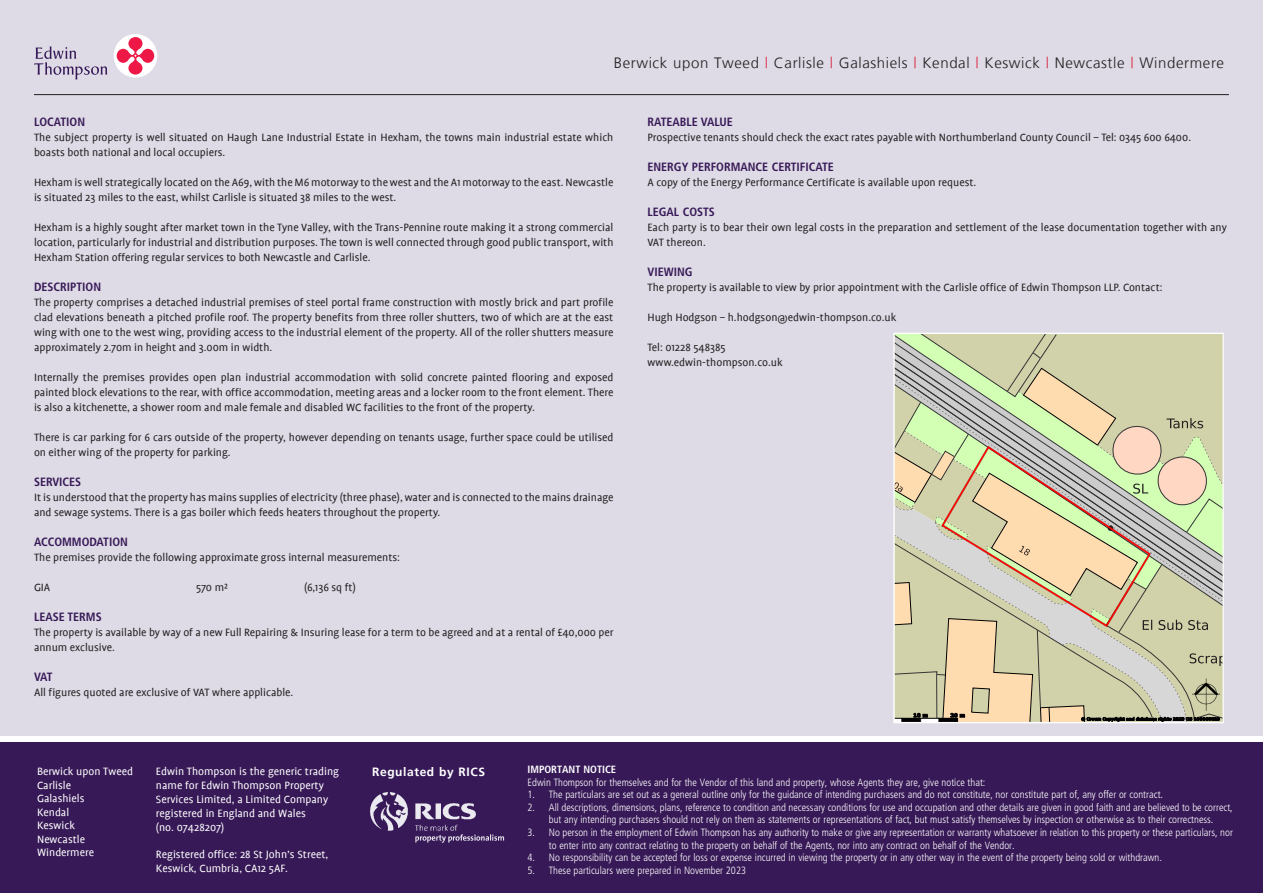
<style>
.page{position:relative;width:1263px;height:893px;background:#fff}
.page>*{position:absolute;margin:0;border:0;box-sizing:border-box;transform-origin:0 0}
._1_1st_line_of_address_p1{font:300 15px "Frutiger";letter-spacing:.04em;color:#231f20}
.Text{font:12px/15px "Profile";color:#231f20}
.t1{font:12px/13.8px "Profile";color:#fff}
.Headings{font:700 condensed 12px "Frutiger LT Std";color:#371957}
.t2{font:700 12px "Frutiger";letter-spacing:.05em;color:#fff}
.t3{font:300 condensed 10.5px/12.6px "Frutiger LT Std";color:#fff;text-align:center}
.t4{font:700 condensed 10.5px "Frutiger LT Std";color:#fff}
.s1{color:#db364b}
</style>
<div class="page">
<div style="left:0;top:0;width:1263px;height:736px;background:#dedae6"></div>
<div style="left:114px;top:34px;width:43px;height:44px;background:#fff;border-radius:50%"></div>
<svg style="left:117px;top:37px;width:37px;height:38px"></svg>
<svg style="left:34px;top:46px;width:73px;height:33px"></svg>
<hr style="left:34px;top:94px;width:1195px;height:1px;background:#231f20">
<div style="left:0;top:742px;width:1263px;height:151px;background:#371957"></div>
<img style="left:370px;top:792px;width:135px;height:51px">
<svg style="left:894px;top:335px;width:329px;height:389px;background:#cfcca9"></svg>
<img style="left:1193px;top:678px;width:27px;height:33px">
<div style="left:893px;top:333px;width:331px;height:390px;border:1px solid #fff"></div>
<p class="_1_1st_line_of_address_p1" style="left:614px;top:54px;width:612px">Berwick upon Tweed <span class="s1">|</span> Carlisle <span class="s1">|</span> Galashiels <span class="s1">|</span> Kendal <span class="s1">|</span> Keswick <span class="s1">|</span> Newcastle <span class="s1">|</span> Windermere</p>
<p class="Headings" style="left:34px;top:115px;width:53px">LOCATION</p>
<p class="Text" style="left:34px;top:130px;width:581px">The subject property is well situated on Haugh Lane Industrial Estate in Hexham, the towns main industrial estate which boasts both national and local occupiers.</p>
<p class="Text" style="left:34px;top:175px;width:581px">Hexham is well strategically located on the A69, with the M6 motorway to the west and the A1 motorway to the east. Newcastle is situated 23 miles to the east, whilst Carlisle is situated 38 miles to the west.</p>
<p class="Text" style="left:34px;top:220px;width:581px;text-align:justify">Hexham is a highly sought after market town in the Tyne Valley, with the Trans-Pennine route making it a strong commercial location, particularly for industrial and distribution purposes. The town is well connected through good public transport, with Hexham Station offering regular services to both Newcastle and Carlisle.</p>
<p class="Headings" style="left:34px;top:280px;width:69px">DESCRIPTION</p>
<p class="Text" style="left:34px;top:295px;width:581px;text-align:justify">The property comprises a detached industrial premises of steel portal frame construction with mostly brick and part profile clad elevations beneath a pitched profile roof. The property benefits from three roller shutters, two of which are at the east wing with one to the west wing, providing access to the industrial element of the property. All of the roller shutters measure approximately 2.70m in height and 3.00m in width.</p>
<p class="Text" style="left:34px;top:370px;width:581px;text-align:justify">Internally the premises provides open plan industrial accommodation with solid concrete painted flooring and exposed painted block elevations to the rear, with office accommodation, meeting areas and a locker room to the front element. There is also a kitchenette, a shower room and male female and disabled WC facilities to the front of the property.</p>
<p class="Text" style="left:34px;top:430px;width:581px">There is car parking for 6 cars outside of the property, however depending on tenants usage, further space could be utilised on either wing of the property for parking.</p>
<p class="Headings" style="left:34px;top:475px;width:49px">SERVICES</p>
<p class="Text" style="left:34px;top:490px;width:581px">It is understood that the property has mains supplies of electricity (three phase), water and is connected to the mains drainage and sewage systems. There is a gas boiler which feeds heaters throughout the property.</p>
<p class="Headings" style="left:34px;top:535px;width:95px">ACCOMMODATION</p>
<p class="Text" style="left:34px;top:550px;width:367px">The premises provide the following approximate gross internal measurements:</p>
<p class="Text" style="left:34px;top:580px;width:18px">GIA</p>
<p class="Text" style="left:196px;top:580px;width:34px">570 m²</p>
<p class="Text" style="left:304px;top:580px;width:53px">(6,136 sq ft)</p>
<p class="Headings" style="left:34px;top:610px;width:69px">LEASE TERMS</p>
<p class="Text" style="left:34px;top:625px;width:581px">The property is available by way of a new Full Repairing &amp; Insuring lease for a term to be agreed and at a rental of £40,000 per annum exclusive.</p>
<p class="Headings" style="left:34px;top:670px;width:20px">VAT</p>
<p class="Text" style="left:34px;top:685px;width:261px">All figures quoted are exclusive of VAT where applicable.</p>
<p class="Headings" style="left:647px;top:115px;width:87px">RATEABLE VALUE</p>
<p class="Text" style="left:647px;top:130px;width:545px">Prospective tenants should check the exact rates payable with Northumberland County Council – Tel: 0345 600 6400.</p>
<p class="Headings" style="left:647px;top:160px;width:188px">ENERGY PERFORMANCE CERTIFICATE</p>
<p class="Text" style="left:647px;top:175px;width:330px">A copy of the Energy Performance Certificate is available upon request.</p>
<p class="Headings" style="left:647px;top:205px;width:69px">LEGAL COSTS</p>
<p class="Text" style="left:647px;top:220px;width:581px">Each party is to bear their own legal costs in the preparation and settlement of the lease documentation together with any<br>VAT thereon.</p>
<p class="Headings" style="left:647px;top:265px;width:47px">VIEWING</p>
<p class="Text" style="left:647px;top:280px;width:517px">The property is available to view by prior appointment with the Carlisle office of Edwin Thompson LLP. Contact:</p>
<p class="Text" style="left:647px;top:310px;width:250px">Hugh Hodgson – h.hodgson@edwin-thompson.co.uk</p>
<p class="Text" style="left:647px;top:340px;width:80px">Tel: 01228 548385</p>
<p class="Text" style="left:647px;top:355px;width:137px">www.edwin-thompson.co.uk</p>
<p class="t1" style="left:37px;top:765px;width:97px">Berwick upon Tweed</p>
<p class="t1" style="left:37px;top:778px;width:36px">Carlisle</p>
<p class="t1" style="left:37px;top:792px;width:49px">Galashiels</p>
<p class="t1" style="left:37px;top:805px;width:34px">Kendal</p>
<p class="t1" style="left:37px;top:819px;width:39px">Keswick</p>
<p class="t1" style="left:37px;top:832px;width:49px">Newcastle</p>
<p class="t1" style="left:37px;top:846px;width:59px">Windermere</p>
<p class="t1" style="left:156px;top:765px;width:185px">Edwin Thompson is the generic trading name for Edwin Thompson Property<br>Services Limited, a Limited Company registered in England and Wales<br>(no. 07428207)</p>
<p class="t1" style="left:156px;top:848px;width:174px">Registered office: 28 St John’s Street,<br>Keswick, Cumbria, CA12 5AF.</p>
<p class="t2" style="left:372px;top:764px;width:114px">Regulated by RICS</p>
<p class="t4" style="left:527px;top:763px;width:90px">IMPORTANT NOTICE</p>
<p class="t3" style="left:527px;top:776px;width:459px">Edwin Thompson for themselves and for the Vendor of this land and property, whose Agents they are, give notice that:</p>
<p class="t3" style="left:527px;top:788px;width:637px">1. The particulars are set out as a general outline only for the guidance of intending purchasers and do not constitute, nor constitute part of, any offer or contract.</p>
<p class="t3" style="left:527px;top:801px;width:707px">2. All descriptions, dimensions, plans, reference to condition and necessary conditions for use and occupation and other details are given in good faith and are believed to be correct, but any intending purchasers should not rely on them as statements or representations of fact, but must satisfy themselves by inspection or otherwise as to their correctness.</p>
<p class="t3" style="left:549px;top:826px;width:686px;text-align:left;text-indent:-21px">3. No person in the employment of Edwin Thompson has any authority to make or give any representation or warranty whatsoever in relation to this property or these particulars, nor to enter into any contract relating to the property on behalf of the Agents, nor into any contract on behalf of the Vendor.</p>
<p class="t3" style="left:527px;top:851px;width:636px">4. No responsibility can be accepted for loss or expense incurred in viewing the property or in any other way in the event of the property being sold or withdrawn.</p>
<p class="t3" style="left:527px;top:864px;width:220px">5. These particulars were prepared in November 2023</p>
</div>
